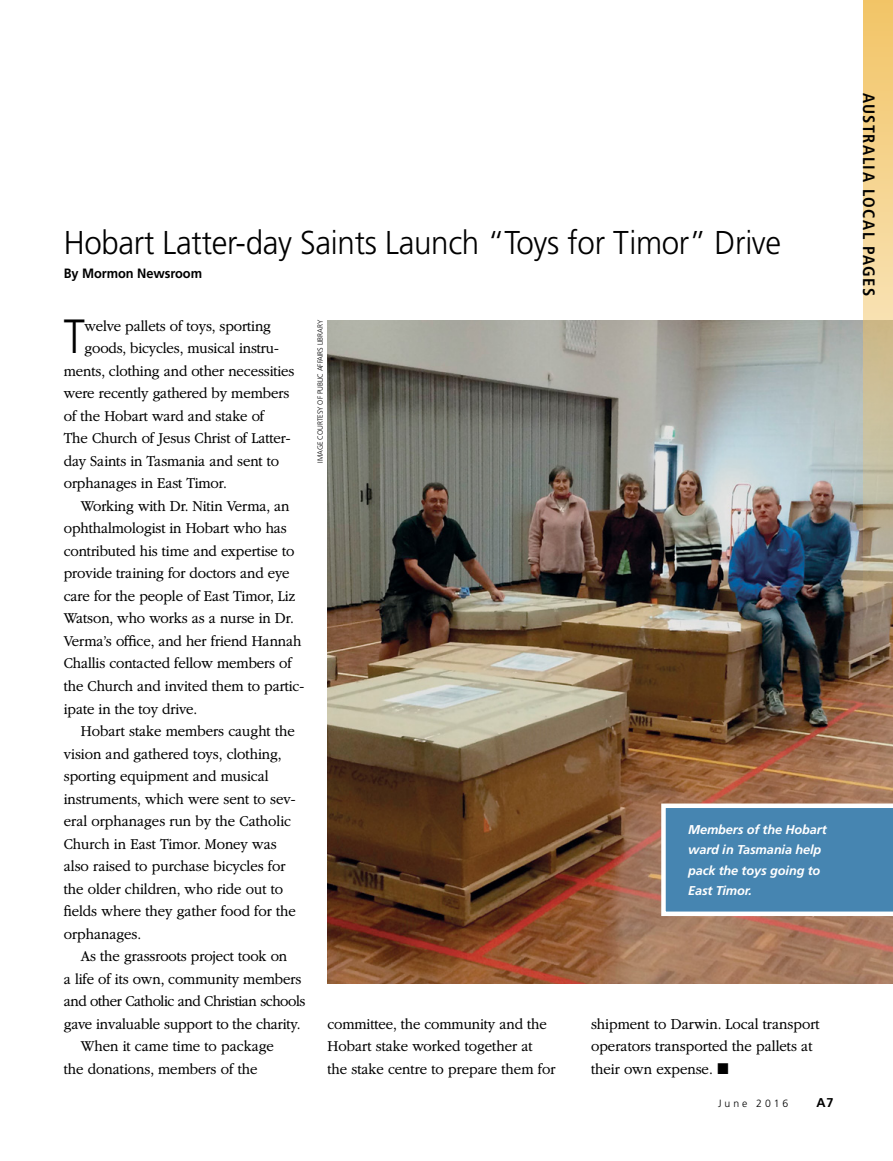
<style>
.page{position:relative;width:893px;height:1161px;background:#fff}
.page>*{position:absolute;margin:0;border:0;box-sizing:border-box;transform-origin:0 0}
.ARTCL_para_first_NEW{font:300 48px "Frutigerlds Lat";color:#000;scale:.88 1}
.FIGimg_title{font:300 33px "Frutigerlds Lat";letter-spacing:-.01em;color:#000;scale:.95 1}
.Section_title__maste{font:700 condensed 16.5px "Frutigerlds Lat";letter-spacing:.085em;color:#000}
.ARTCL_para_NEWS{font:300 15.75px/22.5px "Garamondlds Lat Plus";letter-spacing:-.01em;color:#000;scale:.95 1}
.ARTCL_para_first_NEW-2{font:300 15.75px "Garamondlds Lat Plus";letter-spacing:-.01em;color:#000;scale:.95 1}
.ARTCL-BY_para_first{font:700 13.5px "Frutigerlds Lat";letter-spacing:-.005em;color:#000;scale:.95 1}
.FIGimg_CAP_para_NEWS{font:italic 700 12.75px/20.2px "Frutigerlds Lat";letter-spacing:-.01em;color:#fff}
.t1{font:700 12.75px "Frutigerlds Lat";color:#000}
.t2{font:300 10.5px "Frutigerlds Lat";letter-spacing:.28em;color:#000}
.FIGimg-CRDT_para_FR{font:300 7.5px "Frutigerlds Lat";letter-spacing:-.01em;color:#000;scale:.95 1}
</style>
<div class="page">
<img style="left:327px;top:320px;width:566px;height:663px">
<svg style="left:863px;top:0;width:30px;height:639px;background:#d7c08d"></svg>
<svg style="left:661px;top:803px;width:232px;height:113px;background:#5890b8"></svg>
<p class="FIGimg_title" style="left:64px;top:219px;width:757px">Hobart Latter-day Saints Launch “Toys for Timor” Drive</p>
<p class="ARTCL-BY_para_first" style="left:64px;top:263px;width:147px">By Mormon Newsroom</p>
<p class="ARTCL_para_first_NEW" style="left:64px;top:302px;width:25px">T</p>
<p class="ARTCL_para_first_NEW-2" style="left:84px;top:315px;width:198px">welve pallets of toys, sporting</p>
<p class="FIGimg-CRDT_para_FR" style="left:315px;top:462px;width:151px;rotate:-90deg">IMAGE COURTESY OF PUBLIC AFFAIRS LIBRARY</p>
<p class="ARTCL_para_first_NEW-2" style="left:84px;top:337px;width:206px">goods, bicycles, musical instru-</p>
<p class="ARTCL_para_first_NEW-2" style="left:64px;top:360px;width:244px">ments, clothing and other necessities</p>
<p class="ARTCL_para_first_NEW-2" style="left:64px;top:382px;width:239px">were recently gathered by members</p>
<p class="ARTCL_para_first_NEW-2" style="left:64px;top:405px;width:213px">of the Hobart ward and stake of</p>
<p class="ARTCL_para_first_NEW-2" style="left:64px;top:427px;width:240px">The Church of Jesus Christ of Latter-</p>
<p class="ARTCL_para_first_NEW-2" style="left:64px;top:450px;width:228px">day Saints in Tasmania and sent to</p>
<p class="ARTCL_para_first_NEW-2" style="left:64px;top:472px;width:173px">orphanages in East Timor.</p>
<p class="ARTCL_para_NEWS" style="left:64px;top:494px;width:255px;text-indent:17px">Working with Dr. Nitin Verma, an ophthalmologist in Hobart who has contributed his time and expertise to provide training for doctors and eye care for the people of East Timor, Liz Watson, who works as a nurse in Dr.<br>Verma’s office, and her friend Hannah Challis contacted fellow members of the Church and invited them to partic&shy;ipate in the toy drive.</p>
<p class="ARTCL_para_NEWS" style="left:64px;top:719px;width:246px;text-indent:17px">Hobart stake members caught the vision and gathered toys, clothing, sporting equipment and musical instruments, which were sent to sev&shy;eral orphanages run by the Catholic<br>Church in East Timor. Money was also raised to purchase bicycles for the older children, who ride out to fields where they gather food for the orphanages.</p>
<p class="ARTCL_para_NEWS" style="left:64px;top:944px;width:256px;text-align:center">As the grassroots project took on<br>a life of its own, community members and other Catholic and Christian schools gave invaluable support to the charity.</p>
<p class="ARTCL_para_NEWS" style="left:64px;top:1034px;width:223px;text-indent:17px">When it came time to package the donations, members of the</p>
<p class="FIGimg_CAP_para_NEWS" style="left:688px;top:819px;width:140px">Members of the Hobart ward in Tasmania help pack the toys going to<br>East Timor.</p>
<p class="ARTCL_para_NEWS" style="left:327px;top:1012px;width:242px">committee, the community and the<br>Hobart stake worked together at the stake centre to prepare them for</p>
<p class="ARTCL_para_NEWS" style="left:591px;top:1012px;width:242px">shipment to Darwin. Local transport operators transported the pallets at their own expense. ◼</p>
<p class="t2" style="left:718px;top:1095px;width:72px">June 2016</p>
<p class="t1" style="left:816px;top:1092px;width:18px">A7</p>
<p class="Section_title__maste" style="left:881px;top:93px;width:205px;rotate:90deg">AUSTRALIA LOCAL PAGES</p>
</div>
